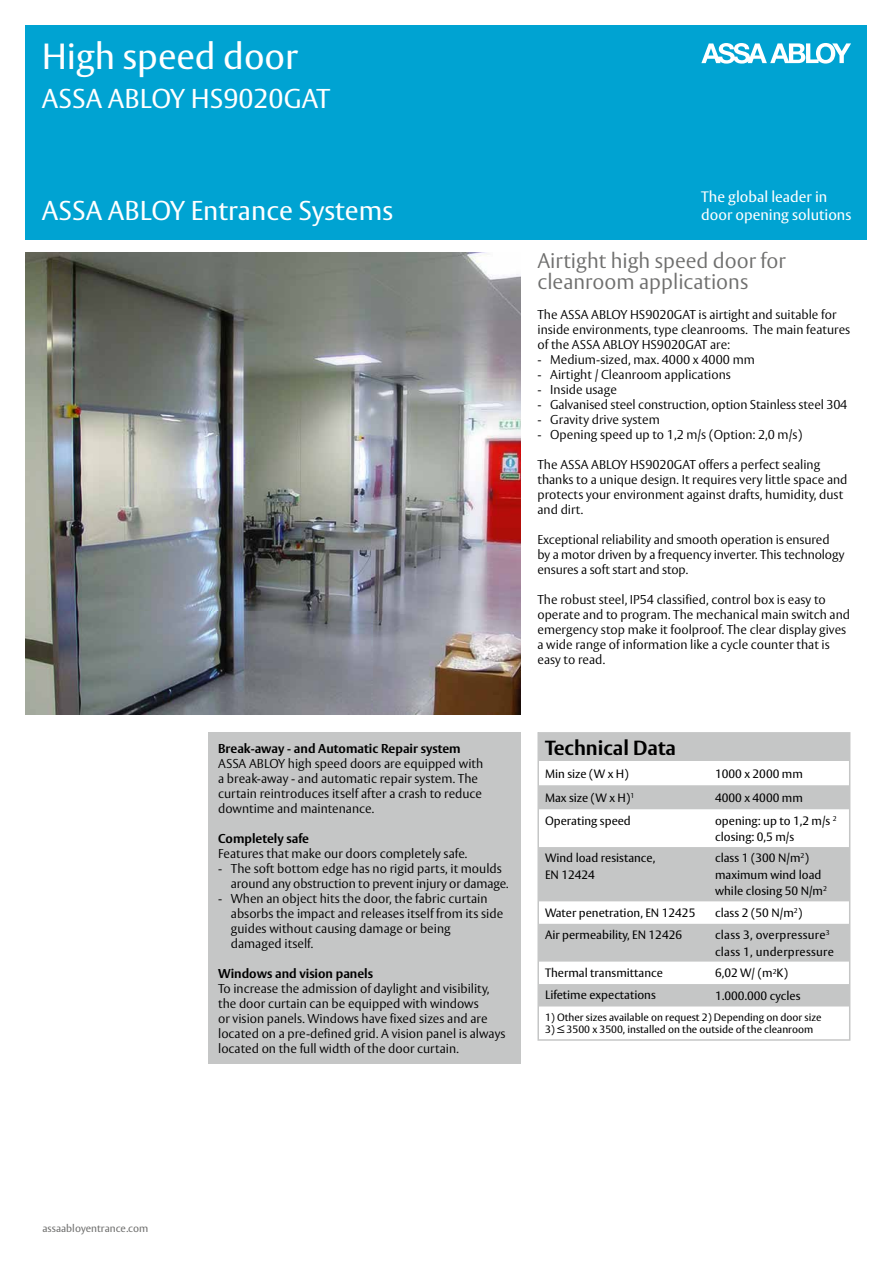
<style>
.page{position:relative;width:893px;height:1263px;background:#fff}
.page>*{position:absolute;margin:0;border:0;box-sizing:border-box;transform-origin:0 0}
.t1{font:36px "ASSA Vesta";color:#fff}
.t2{font:27px "ASSA Vesta";color:#fff}
.t3{font:300 21px/21px "ASSA Vesta";color:#6f6f6e}
.t4{font:700 20.25px "ASSA Vesta";color:#000}
.t5{font:15px/18px "ASSA Vesta";color:#fff}
.t6{font:300 12.75px/15px "ASSA Vesta";color:#000}
.t7{font:700 12.75px "ASSA Vesta";color:#000}
.t8{font:12px/16.5px "ASSA Vesta";color:#000}
.t9{font:12px/16.5px "ASSA Vesta";letter-spacing:.02em;color:#000}
.t10{font:10.5px "ASSA Vesta";color:#000}
.t11{font:10.5px "ASSA Vesta";color:#6f6f6e}
</style>
<div class="page">
<div style="left:25px;top:25px;width:842px;height:215px;background:#00a3d2"></div>
<svg style="left:701px;top:43px;width:150px;height:21px"></svg>
<img style="left:25px;top:252px;width:495px;height:462px">
<div style="left:207px;top:732px;width:313px;height:331px;background:#c5c6c6"></div>
<svg style="left:537px;top:732px;width:313px;height:309px;fill:#c5c6c6"></svg>
<h1 class="t1" style="left:42px;top:35px;width:258px">High speed door</h1>
<h2 class="t2" style="left:42px;top:82px;width:290px">ASSA ABLOY HS9020GAT</h2>
<h2 class="t2" style="left:42px;top:194px;width:353px">ASSA ABLOY Entrance Systems</h2>
<p class="t5" style="left:701px;top:189px;width:152px">The global leader in door opening solutions</p>
<p class="t11" style="left:43px;top:1222px;width:107px">assaabloyentrance.com</p>
<p class="t7" style="left:218px;top:740px;width:244px">Break-away - and Automatic Repair system</p>
<p class="t6" style="left:218px;top:756px;width:267px">ASSA ABLOY high speed doors are equipped with a break-away - and automatic repair system. The curtain reintroduces itself after a crash to reduce downtime and maintenance.</p>
<p class="t7" style="left:218px;top:830px;width:92px">Completely safe</p>
<p class="t6" style="left:218px;top:846px;width:251px">Features that make our doors completely safe.</p>
<p class="t6" style="left:231px;top:861px;width:279px;text-indent:-13px">- The soft bottom edge has no rigid parts, it moulds around any obstruction to prevent injury or damage.</p>
<p class="t6" style="left:231px;top:891px;width:274px;text-indent:-13px">- When an object hits the door, the fabric curtain absorbs the impact and releases itself from its side guides without causing damage or being damaged itself.</p>
<p class="t7" style="left:218px;top:965px;width:156px">Windows and vision panels</p>
<p class="t6" style="left:218px;top:981px;width:289px">To increase the admission of daylight and visibility, the door curtain can be equipped with windows<br>or vision panels. Windows have fixed sizes and are located on a pre-defined grid. A vision panel is always located on the full width of the door curtain.</p>
<h3 class="t3" style="left:537px;top:251px;width:250px">Airtight high speed door for cleanroom applications</h3>
<p class="t6" style="left:537px;top:308px;width:314px">The ASSA ABLOY HS9020GAT is airtight and suitable for inside environments, type cleanrooms. The main features of the ASSA ABLOY HS9020GAT are:</p>
<p class="t6" style="left:537px;top:353px;width:219px">- Medium-sized, max. 4000 x 4000 mm</p>
<p class="t6" style="left:537px;top:368px;width:195px">- Airtight / Cleanroom applications</p>
<p class="t6" style="left:537px;top:383px;width:81px">- Inside usage</p>
<p class="t6" style="left:537px;top:398px;width:311px">- Galvanised steel construction, option Stainless steel 304</p>
<p class="t6" style="left:537px;top:413px;width:124px">- Gravity drive system</p>
<p class="t6" style="left:537px;top:428px;width:266px">- Opening speed up to 1,2 m/s (Option: 2,0 m/s)</p>
<p class="t6" style="left:537px;top:458px;width:311px">The ASSA ABLOY HS9020GAT offers a perfect sealing thanks to a unique design. It requires very little space and protects your environment against drafts, humidity, dust and dirt.</p>
<p class="t6" style="left:537px;top:533px;width:309px">Exceptional reliability and smooth operation is ensured by a motor driven by a frequency inverter. This technology ensures a soft start and stop.</p>
<p class="t6" style="left:537px;top:593px;width:314px">The robust steel, IP54 classified, control box is easy to operate and to program. The mechanical main switch and emergency stop make it foolproof. The clear display gives a wide range of information like a cycle counter that is easy to read.</p>
<h3 class="t4" style="left:545px;top:736px;width:133px">Technical Data</h3>
<p class="t8" style="left:545px;top:766px;width:85px">Min size (W x H)</p>
<p class="t8" style="left:715px;top:766px;width:89px">1000 x 2000 mm</p>
<p class="t8" style="left:545px;top:790px;width:91px">Max size (W x H)<sup>1</sup></p>
<p class="t8" style="left:715px;top:790px;width:89px">4000 x 4000 mm</p>
<p class="t8" style="left:545px;top:813px;width:87px">Operating speed</p>
<p class="t8" style="left:715px;top:813px;width:123px">opening: up to 1,2 m/s <sup>2 </sup>closing: 0,5 m/s</p>
<p class="t8" style="left:545px;top:850px;width:112px">Wind load resistance,<br>EN 12424</p>
<p class="t8" style="left:715px;top:850px;width:113px">class 1 (300 N/m<sup>2</sup>) maximum wind load while closing 50 N/m<sup>2</sup></p>
<p class="t8" style="left:545px;top:905px;width:152px">Water penetration, EN 12425</p>
<p class="t8" style="left:715px;top:905px;width:89px">class 2 (50 N/m<sup>2</sup>)</p>
<p class="t8" style="left:545px;top:927px;width:139px">Air permeability, EN 12426</p>
<p class="t9" style="left:715px;top:927px;width:120px">class 3, overpressure<sup>3 </sup>class 1, underpressure</p>
<p class="t8" style="left:545px;top:965px;width:119px">Thermal transmittance</p>
<p class="t8" style="left:715px;top:965px;width:74px">6,02 W/ (m<sup>2</sup>K)</p>
<p class="t8" style="left:545px;top:987px;width:112px">Lifetime expectations</p>
<p class="t8" style="left:715px;top:988px;width:87px">1.000.000 cycles</p>
<p class="t10" style="left:545px;top:1010px;width:278px">1) Other sizes available on request 2) Depending on door size</p>
<p class="t10" style="left:545px;top:1023px;width:270px">3) ≤ 3500 x 3500, installed on the outside of the cleanroom</p>
</div>
